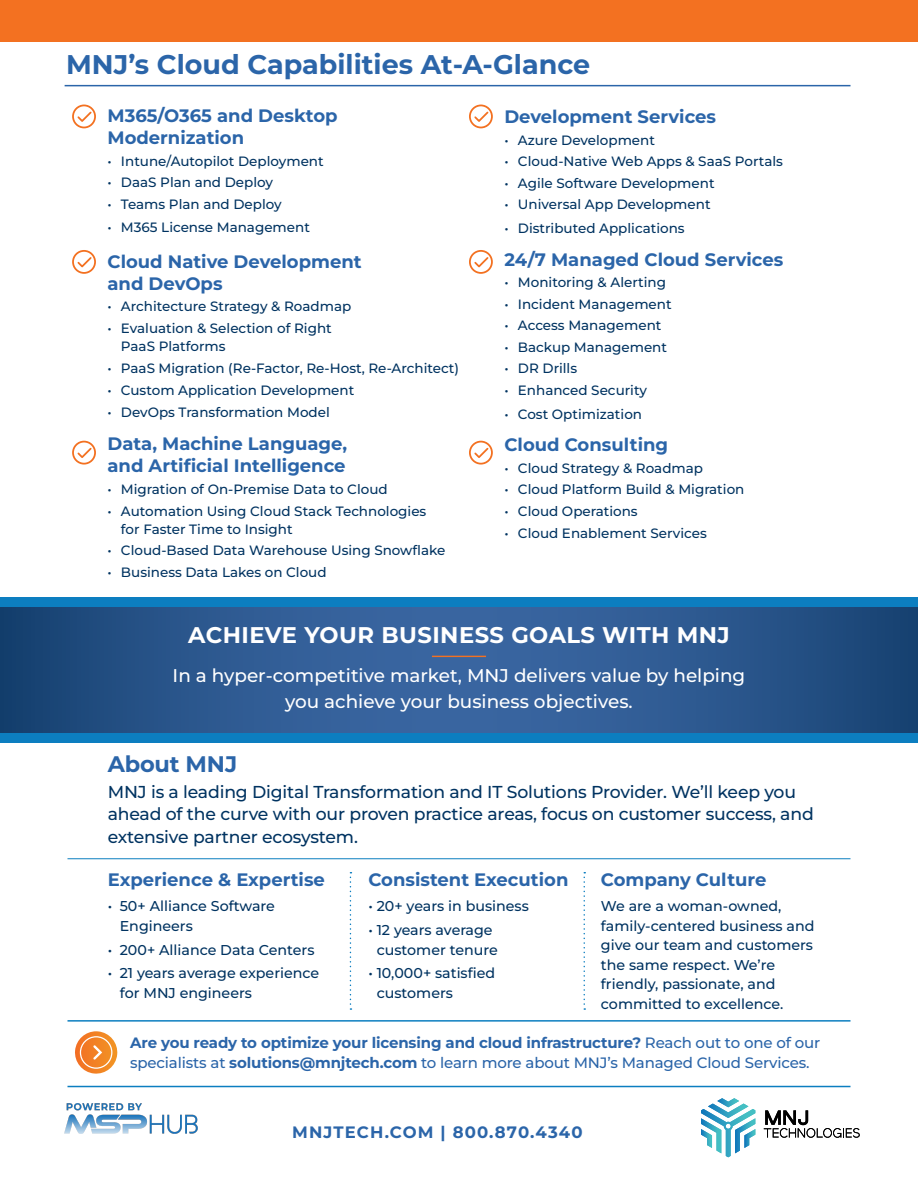
<style>
.page{position:relative;width:918px;height:1188px;background:#fff}
.page>*{position:absolute;margin:0;border:0;box-sizing:border-box;transform-origin:0 0}
.t1{font:700 27px "Montserrat";color:#2b65a9}
.t2{font:700 22.65px "Montserrat";letter-spacing:.02em;color:#fff}
.t3{font:700 22.5px "Montserrat";letter-spacing:-.01em;color:#2b65a9}
.t4{font:500 18.45px/25.5px "Montserrat";color:#fff;text-align:center}
.t5{font:700 18px/21.6px "Montserrat";color:#2b65a9}
.t6{font:500 17.25px/22.5px "Montserrat";letter-spacing:-.01em;color:#003361}
.t7{font:700 16.5px "Montserrat";letter-spacing:.07em;color:#2b65a9}
.t8{font:700 15px/20.2px "Montserrat";letter-spacing:-.01em;color:#2b65a9}
.t9{font:500 14.25px/19.5px "Montserrat";color:#003361}
.t10{font:500 13.5px/17.5px "Montserrat";color:#003361}
.s1{font-weight:500}
</style>
<div class="page">
<svg style="left:0;top:607px;width:918px;height:126px;background:#2b578d"></svg>
<div style="left:0;top:733px;width:918px;height:10px;background:#0c7ec0"></div>
<div style="left:0;top:597px;width:918px;height:10px;background:#0c7ec0"></div>
<hr style="left:68px;top:858px;width:782px;height:1px;background:#0c7ec0">
<hr style="left:68px;top:1086px;width:782px;height:1px;background:#0c7ec0">
<hr style="left:68px;top:1020px;width:782px;height:2px;background:#0c7ec0">
<svg style="left:350px;top:872px;width:1px;height:138px"></svg>
<svg style="left:584px;top:872px;width:1px;height:138px"></svg>
<svg style="left:75px;top:1031px;width:43px;height:43px"></svg>
<svg style="left:701px;top:1098px;width:54px;height:59px"></svg>
<svg style="left:764px;top:1110px;width:96px;height:28px"></svg>
<hr style="left:432px;top:656px;width:54px;height:1px;background:#f37121">
<div style="left:0;top:0;width:918px;height:41px;background:#f37121"></div>
<svg style="left:72px;top:250px;width:24px;height:24px"></svg>
<svg style="left:72px;top:440px;width:24px;height:25px"></svg>
<svg style="left:72px;top:104px;width:24px;height:25px"></svg>
<svg style="left:469px;top:104px;width:24px;height:25px"></svg>
<svg style="left:469px;top:250px;width:24px;height:24px"></svg>
<svg style="left:469px;top:440px;width:24px;height:25px"></svg>
<hr style="left:65px;top:85px;width:785px;height:1px;background:#2b65a9">
<img style="left:65px;top:1104px;width:132px;height:30px">
<h1 class="t1" style="left:66px;top:45px;width:526px">MNJ’s Cloud Capabilities At-A-Glance</h1>
<h3 class="t5" style="left:107px;top:104px;width:232px">M365/O365 and Desktop<br>Modernization</h3>
<p class="t10" style="left:107px;top:151px;width:218px">• Intune/Autopilot Deployment</p>
<p class="t10" style="left:107px;top:173px;width:167px">• DaaS Plan and Deploy</p>
<p class="t10" style="left:107px;top:195px;width:176px">• Teams Plan and Deploy</p>
<p class="t10" style="left:107px;top:218px;width:204px">• M365 License Management</p>
<h3 class="t5" style="left:107px;top:250px;width:256px">Cloud Native Development and DevOps</h3>
<p class="t10" style="left:107px;top:297px;width:245px">• Architecture Strategy &amp; Roadmap</p>
<p class="t10" style="left:121px;top:319px;width:212px;text-indent:-14px">• Evaluation &amp; Selection of Right<br>PaaS Platforms</p>
<p class="t10" style="left:107px;top:359px;width:353px">• PaaS Migration (Re-Factor, Re-Host, Re-Architect)</p>
<p class="t10" style="left:107px;top:380px;width:248px">• Custom Application Development</p>
<p class="t10" style="left:107px;top:403px;width:224px">• DevOps Transformation Model</p>
<h3 class="t5" style="left:107px;top:432px;width:241px">Data, Machine Language, and Artificial Intelligence</h3>
<p class="t10" style="left:107px;top:480px;width:282px">• Migration of On-Premise Data to Cloud</p>
<p class="t10" style="left:121px;top:502px;width:307px;text-indent:-14px">• Automation Using Cloud Stack Technologies for Faster Time to Insight</p>
<p class="t10" style="left:107px;top:541px;width:340px">• Cloud-Based Data Warehouse Using Snowflake</p>
<p class="t10" style="left:107px;top:563px;width:221px">• Business Data Lakes on Cloud</p>
<h3 class="t5" style="left:504px;top:105px;width:213px">Development Services</h3>
<p class="t10" style="left:504px;top:130px;width:152px">• Azure Development</p>
<p class="t10" style="left:504px;top:152px;width:280px">• Cloud-Native Web Apps &amp; SaaS Portals</p>
<p class="t10" style="left:504px;top:174px;width:212px">• Agile Software Development</p>
<p class="t10" style="left:504px;top:195px;width:208px">• Universal App Development</p>
<p class="t10" style="left:504px;top:219px;width:182px">• Distributed Applications</p>
<h3 class="t5" style="left:504px;top:247px;width:280px">24/7 Managed Cloud Services</h3>
<p class="t10" style="left:504px;top:273px;width:163px">• Monitoring &amp; Alerting</p>
<p class="t10" style="left:504px;top:295px;width:169px">• Incident Management</p>
<p class="t10" style="left:504px;top:316px;width:159px">• Access Management</p>
<p class="t10" style="left:504px;top:338px;width:164px">• Backup Management</p>
<p class="t10" style="left:504px;top:359px;width:74px">• DR Drills</p>
<p class="t10" style="left:504px;top:381px;width:144px">• Enhanced Security</p>
<p class="t10" style="left:504px;top:405px;width:139px">• Cost Optimization</p>
<h3 class="t5" style="left:504px;top:433px;width:165px">Cloud Consulting</h3>
<p class="t10" style="left:504px;top:459px;width:200px">• Cloud Strategy &amp; Roadmap</p>
<p class="t10" style="left:504px;top:480px;width:242px">• Cloud Platform Build &amp; Migration</p>
<p class="t10" style="left:504px;top:502px;width:135px">• Cloud Operations</p>
<p class="t10" style="left:504px;top:524px;width:204px">• Cloud Enablement Services</p>
<h2 class="t2" style="left:188px;top:619px;width:543px">ACHIEVE YOUR BUSINESS GOALS WITH MNJ</h2>
<h3 class="t4" style="left:173px;top:662px;width:574px">In a hyper-competitive market, MNJ delivers value by helping you achieve your business objectives.</h3>
<h3 class="t3" style="left:108px;top:748px;width:131px">About MNJ</h3>
<p class="t6" style="left:108px;top:780px;width:708px">MNJ is a leading Digital Transformation and IT Solutions Provider. We’ll keep you ahead of the curve with our proven practice areas, focus on customer success, and extensive partner ecosystem.</p>
<h3 class="t5" style="left:108px;top:868px;width:219px">Experience &amp; Expertise</h3>
<p class="t9" style="left:120px;top:896px;width:157px;text-indent:-12px">• 50+ Alliance Software<br>Engineers</p>
<p class="t9" style="left:108px;top:939px;width:208px">• 200+ Alliance Data Centers</p>
<p class="t9" style="left:120px;top:963px;width:201px;text-indent:-12px">• 21 years average experience for MNJ engineers</p>
<h3 class="t5" style="left:368px;top:868px;width:202px">Consistent Execution</h3>
<p class="t9" style="left:368px;top:896px;width:162px">• 20+ years in business</p>
<p class="t9" style="left:368px;top:920px;width:131px;text-align:center">• 12 years average customer tenure</p>
<p class="t9" style="left:377px;top:963px;width:120px;text-indent:-8px">• 10,000+ satisfied customers</p>
<h3 class="t5" style="left:601px;top:868px;width:167px">Company Culture</h3>
<p class="t9" style="left:601px;top:896px;width:215px">We are a woman-owned, family-centered business and give our team and customers the same respect. We’re friendly, passionate, and committed to excellence.</p>
<p class="t8" style="left:130px;top:1031px;width:692px">Are you ready to optimize your licensing and cloud infrastructure? <span class="s1">Reach out to one of our specialists at</span> solutions@mnjtech.com <span class="s1">to learn more about MNJ’s Managed Cloud Services.</span></p>
<p class="t7" style="left:292px;top:1120px;width:292px">MNJTECH.COM | 800.870.4340</p>
</div>
